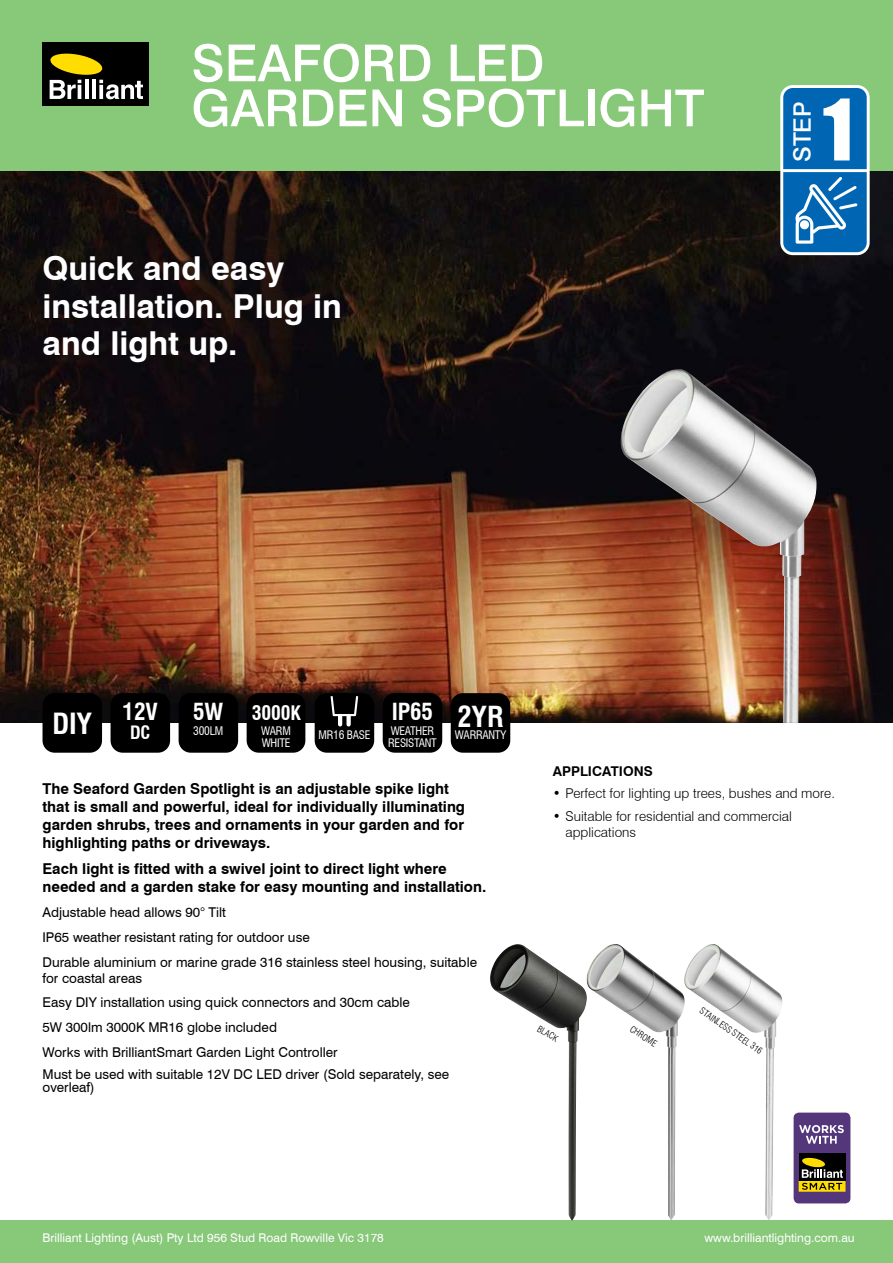
<style>
.page{position:relative;width:893px;height:1263px;background:#fff}
.page>*{position:absolute;margin:0;border:0;box-sizing:border-box;transform-origin:0 0}
.t1{font:78.45px "Impact";color:#fff}
.t2{font:500 51px/45px "Swiss 721 BT";color:#fff}
.t3{font:700 33px/37.5px "Swiss 721 BT";color:#fff}
.t4{font:700 condensed 28.5px "Swiss 721 BT";color:#fff}
.t5{font:500 24px "Swiss 721 BT";color:#fff}
.t6{font:700 condensed 22.95px "Swiss 721 BT";letter-spacing:-.005em;color:#fff}
.t7{font:700 condensed 19.5px "Swiss 721 BT";letter-spacing:-.005em;color:#fff}
.t8{font:700 condensed 18px "Swiss 721 BT";color:#fff}
.t9{font:700 15px/18px "Swiss 721 BT";color:#000}
.t10{font:13.5px/24.8px "Swiss 721 BT";color:#000}
.t11{font:300 13.5px/16.2px "Swiss 721 BT";color:#000}
.t12{font:700 13.5px "Swiss 721 BT";color:#000}
.t13{font:12px "Swiss 721 BT";color:#fff}
.t14{font:condensed 11.55px/11.6px "Swiss 721 BT";letter-spacing:-.02em;color:#fff}
.t15{font:300 condensed 9px "Swiss 721 BT";color:#000}
.s1{font-size:22.95px}
.s2{font-size:28.35px}
</style>
<div class="page">
<img style="left:0;top:170px;width:893px;height:553px">
<div style="left:0;top:0;width:893px;height:170px;background:#87c879"></div>
<div style="left:43px;top:43px;width:106px;height:63px;background:#000"></div>
<svg style="left:50px;top:53px;width:93px;height:46px"></svg>
<div style="left:43px;top:693px;width:59px;height:60px;background:#000;border-radius:12px"></div>
<div style="left:0;top:1220px;width:893px;height:43px;background:#87c879"></div>
<div style="left:383px;top:693px;width:59px;height:60px;background:#000;border-radius:12px"></div>
<div style="left:451px;top:693px;width:59px;height:60px;background:#000;border-radius:12px"></div>
<div style="left:111px;top:693px;width:59px;height:60px;background:#000;border-radius:12px"></div>
<div style="left:782px;top:87px;width:86px;height:167px;background:#0066b3;border-radius:11px"></div>
<div style="left:780px;top:85px;width:90px;height:170px;border:3px solid #fff;border-radius:11px"></div>
<svg style="left:795px;top:177px;width:62px;height:67px"></svg>
<div style="left:800px;top:220px;width:9px;height:9px;background:#fff;border-radius:50%"></div>
<hr style="left:782px;top:169px;width:85px;height:3px;background:#fff">
<div style="left:794px;top:1112px;width:56px;height:91px;background:#54367b;border-radius:5px"></div>
<div style="left:799px;top:1181px;width:46px;height:11px;background:#fd0"></div>
<div style="left:799px;top:1153px;width:46px;height:28px;background:#000"></div>
<svg style="left:802px;top:1157px;width:41px;height:33px"></svg>
<svg style="left:799px;top:1125px;width:45px;height:19px"></svg>
<div style="left:179px;top:693px;width:59px;height:60px;background:#000;border-radius:12px"></div>
<div style="left:247px;top:693px;width:58px;height:60px;background:#000;border-radius:12px"></div>
<div style="left:315px;top:693px;width:59px;height:60px;background:#000;border-radius:12px"></div>
<svg style="left:330px;top:696px;width:29px;height:28px"></svg>
<div style="left:346px;top:716px;width:5px;height:8px;background:#fff"></div>
<img style="left:490px;top:944px;width:292px;height:277px">
<img style="left:621px;top:369px;width:195px;height:354px">
<h2 class="t2" style="left:191px;top:40px;width:515px">SEAFORD LED<br>GARDEN SPOTLIGHT</h2>
<h3 class="t3" style="left:43px;top:249px;width:301px">Quick and easy installation. Plug in and light up.</h3>
<h3 class="t5" style="left:788px;top:162px;width:62px;rotate:-90deg">STEP</h3>
<h1 class="t1" style="left:823px;top:69px;width:31px">1</h1>
<h3 class="t4" style="left:52px;top:706px;width:41px">DIY</h3>
<h3 class="t6" style="left:123px;top:698px;width:37px">12V</h3>
<h3 class="t8" style="left:130px;top:721px;width:22px">DC</h3>
<h3 class="t7" style="left:193px;top:702px;width:109px"><span class="s1">5W</span> 3000K</h3>
<p class="t14" style="left:261px;top:725px;width:31px">WARM<br>WHITE</p>
<p class="t14" style="left:318px;top:729px;width:54px">MR16 BASE</p>
<p class="t14" style="left:193px;top:725px;width:32px">300LM</p>
<h3 class="t6" style="left:392px;top:698px;width:113px">IP65 <span class="s2">2YR</span></h3>
<p class="t14" style="left:455px;top:729px;width:53px">WARRANTY</p>
<p class="t14" style="left:388px;top:725px;width:50px">WEATHER<br>RESISTANT</p>
<p class="t9" style="left:43px;top:779px;width:424px">The Seaford Garden Spotlight is an adjustable spike light that is small and powerful, ideal for individually illuminating garden shrubs, trees and ornaments in your garden and for highlighting paths or driveways.</p>
<p class="t9" style="left:43px;top:860px;width:445px">Each light is fitted with a swivel joint to direct light where needed and a garden stake for easy mounting and installation.</p>
<p class="t10" style="left:43px;top:900px;width:436px">Adjustable head allows 90° Tilt<br>IP65 weather resistant rating for outdoor use<br>Durable aluminium or marine grade 316 stainless steel housing, suitable</p>
<p class="t10" style="left:43px;top:965px;width:369px">for coastal areas<br>Easy DIY installation using quick connectors and 30cm cable 5W 300lm 3000K MR16 globe included<br>Works with BrilliantSmart Garden Light Controller</p>
<p class="t10" style="left:43px;top:1067px;width:408px;line-height:13.5px">Must be used with suitable 12V DC LED driver (Sold separately, see overleaf)</p>
<p class="t12" style="left:553px;top:763px;width:101px">APPLICATIONS</p>
<p class="t11" style="left:553px;top:785px;width:284px">• Perfect for lighting up trees, bushes and more.</p>
<p class="t11" style="left:566px;top:808px;width:228px;text-indent:-13px">• Suitable for residential and commercial applications</p>
<p class="t15" style="left:541px;top:1023px;width:24px;rotate:30deg">BLACK</p>
<p class="t15" style="left:634px;top:1023px;width:31px;rotate:33deg">CHROME</p>
<p class="t15" style="left:704px;top:1005px;width:76px;rotate:35deg">STAINLESS STEEL 316</p>
<p class="t13" style="left:43px;top:1231px;width:343px">Brilliant Lighting (Aust) Pty Ltd 956 Stud Road Rowville Vic 3178</p>
<p class="t13" style="left:704px;top:1231px;width:152px">www.brilliantlighting.com.au</p>
</div>
